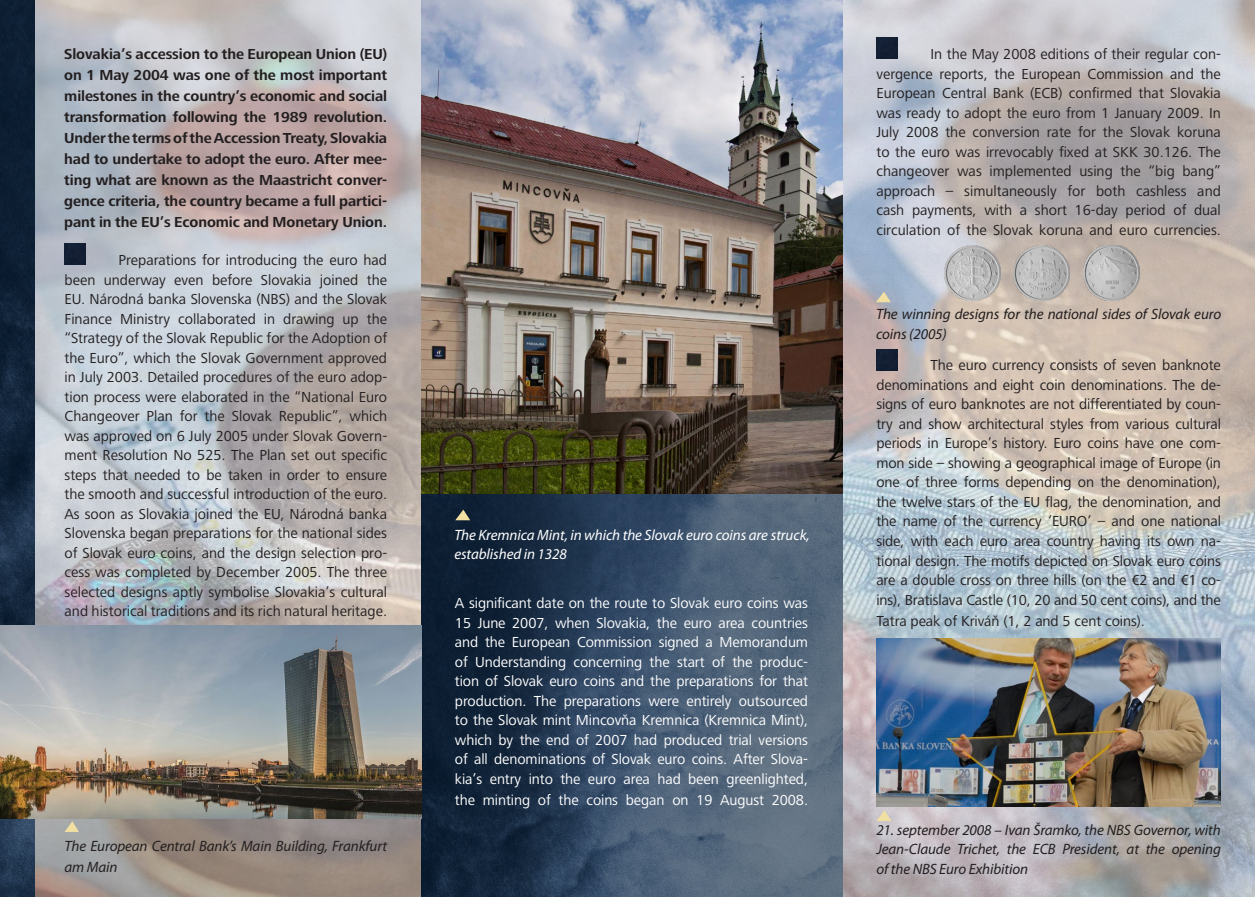
<style>
.page{position:relative;width:1255px;height:897px;background:#fff}
.page>*{position:absolute;margin:0;border:0;box-sizing:border-box;transform-origin:0 0}
.t1{font:15px/19.5px "Frutiger Next LTCE";color:#231f20;text-align:justify}
.t2{font:15px/19.5px "Frutiger Next LTCE";letter-spacing:-.005em;color:#fff;text-align:justify}
.t3{font:700 15px/21px "Frutiger Next LTCE";letter-spacing:-.005em;color:#231f20;text-align:justify}
.t4{font:italic 15px/19.5px "Myriad Pro";letter-spacing:-.005em;color:#231f20}
.t5{font:italic 15px/19.5px "Myriad Pro";letter-spacing:-.005em;color:#fff}
</style>
<div class="page">
<img style="left:34px;top:0;width:1220px;height:897px">
<img style="left:876px;top:638px;width:344px;height:168px">
<img style="left:944px;top:245px;width:56px;height:56px">
<img style="left:1013px;top:245px;width:56px;height:55px">
<img style="left:1083px;top:245px;width:56px;height:56px">
<img style="left:421px;top:0;width:421px;height:897px">
<svg style="left:875px;top:290px;width:17px;height:13px"></svg>
<svg style="left:454px;top:508px;width:17px;height:13px"></svg>
<svg style="left:875px;top:809px;width:17px;height:13px"></svg>
<svg style="left:64px;top:819px;width:16px;height:14px"></svg>
<img style="left:0;top:0;width:34px;height:897px">
<div style="left:876px;top:38px;width:21px;height:21px;background:#131e33"></div>
<img style="left:876px;top:349px;width:21px;height:21px">
<img style="left:64px;top:243px;width:22px;height:21px">
<img style="left:0;top:625px;width:421px;height:193px">
<p class="t3" style="left:64px;top:44px;width:324px">Slovakia’s accession to the European Union (EU) on 1 May 2004 was one of the most important milestones in the country’s economic and social transformation following the 1989 revolution.<br>Under the terms of the Accession Treaty, Slovakia had to undertake to adopt the euro. After mee&shy;ting what are known as the Maastricht conver&shy;gence criteria, the country became a full partici&shy;pant in the EU’s Economic and Monetary Union.</p>
<p class="t1" style="left:64px;top:250px;width:324px;text-indent:54px">Preparations for introducing the euro had been underway even before Slovakia joined the EU. Národná banka Slovenska (NBS) and the Slovak Finance Ministry collaborated in drawing up the “Strategy of the Slovak Republic for the Adoption of the Euro”, which the Slovak Government approved in July 2003. Detailed procedures of the euro adop&shy;tion process were elaborated in the “National Euro Changeover Plan for the Slovak Republic”, which was approved on 6 July 2005 under Slovak Govern&shy;ment Resolution No 525. The Plan set out specific steps that needed to be taken in order to ensure the smooth and successful introduction of the euro.<br>As soon as Slovakia joined the EU, Národná banka Slovenska began preparations for the national sides of Slovak euro coins, and the design selection pro&shy;cess was completed by December 2005. The three selected designs aptly symbolise Slovakia’s cultural and historical traditions and its rich natural heritage.</p>
<p class="t4" style="left:64px;top:835px;width:324px;line-height:21px">The European Central Bank’s Main Building, Frankfurt am Main</p>
<p class="t5" style="left:454px;top:525px;width:357px">The Kremnica Mint, in which the Slovak euro coins are struck, established in 1328</p>
<p class="t2" style="left:455px;top:593px;width:354px">A significant date on the route to Slovak euro coins was 15 June 2007, when Slovakia, the euro area countries and the European Commission signed a Memorandum of Understanding concerning the start of the produc&shy;tion of Slovak euro coins and the preparations for that production. The preparations were entirely outsourced to the Slovak mint Mincovňa Kremnica (Kremnica Mint), which by the end of 2007 had produced trial versions of all denominations of Slovak euro coins. After Slova&shy;kia’s entry into the euro area had been greenlighted,</p>
<p class="t2" style="left:455px;top:790px;width:354px">the minting of the coins began on 19 August 2008.</p>
<p class="t1" style="left:876px;top:44px;width:346px;text-indent:54px">In the May 2008 editions of their regular con&shy;vergence reports, the European Commission and the European Central Bank (ECB) confirmed that Slovakia was ready to adopt the euro from 1 January 2009. In July 2008 the conversion rate for the Slovak koruna to the euro was irrevocably fixed at SKK 30.126. The changeover was implemented using the “big bang” approach – simultaneously for both cashless and cash payments, with a short 16-day period of dual circulation of the Slovak koruna and euro currencies.</p>
<p class="t4" style="left:876px;top:304px;width:346px">The winning designs for the national sides of Slovak euro coins (2005)</p>
<p class="t1" style="left:876px;top:356px;width:346px;text-indent:54px">The euro currency consists of seven banknote denominations and eight coin denominations. The de&shy;signs of euro banknotes are not differentiated by coun&shy;try and show architectural styles from various cultural periods in Europe’s history. Euro coins have one com&shy;mon side – showing a geographical image of Europe (in one of three forms depending on the denomination), the twelve stars of the EU flag, the denomination, and the name of the currency ‘EURO’ – and one national side, with each euro area country having its own na&shy;tional design. The motifs depicted on Slovak euro coins are a double cross on three hills (on the €2 and €1 co&shy;ins), Bratislava Castle (10, 20 and 50 cent coins), and the</p>
<p class="t1" style="left:876px;top:611px;width:270px">Tatra peak of Kriváň (1, 2 and 5 cent coins).</p>
<p class="t4" style="left:876px;top:819px;width:346px;text-align:justify">21. september 2008 – Ivan Šramko, the NBS Governor, with Jean-Claude Trichet, the ECB President, at the opening of the NBS Euro Exhibition</p>
</div>
